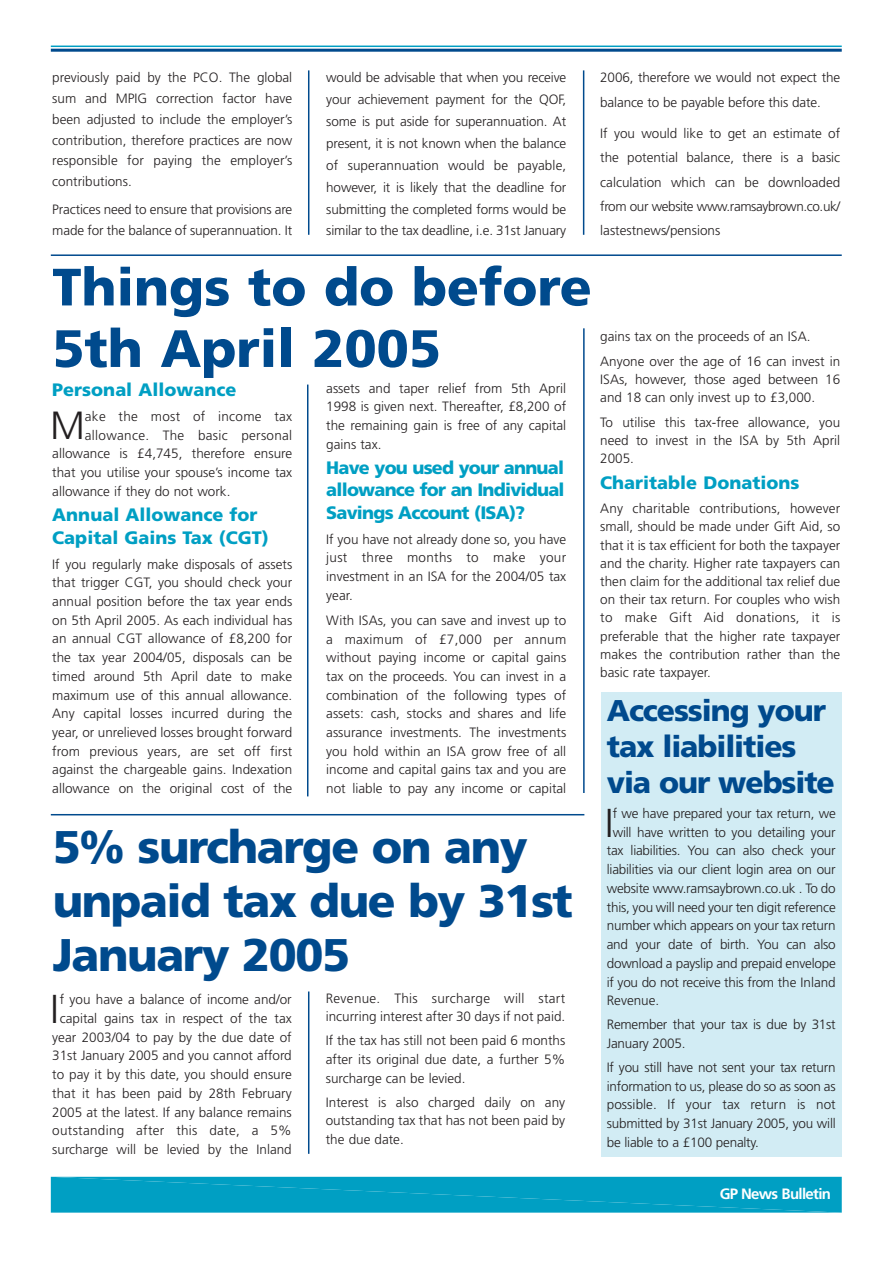
<style>
.page{position:relative;width:893px;height:1263px;background:#fff}
.page>*{position:absolute;margin:0;border:0;box-sizing:border-box;transform-origin:0 0}
.t1{font:900 52.5px/61.5px "Frutiger";color:#004a8d}
.t2{font:900 45.75px/54px "Frutiger";letter-spacing:-.03em;color:#004a8d}
.t3{font:300 40.35px "Frutiger";color:#231f20}
.t4{font:300 39.3px "Frutiger";color:#231f20}
.t5{font:900 30px/36px "Frutiger";letter-spacing:-.035em;color:#004a8d}
.t6{font:900 18px/22.4px "Frutiger";color:#009fc3}
.t7{font:700 15px "Frutiger";letter-spacing:-.045em;color:#fff}
.t8{font:300 13.5px/18.8px "Frutiger";color:#231f20;text-align:justify}
.t9{font:300 13.5px "Frutiger";letter-spacing:.02em;color:#231f20}
</style>
<div class="page">
<hr style="left:51px;top:46px;width:791px;height:1px;background:#009fc3">
<hr style="left:51px;top:49px;width:791px;height:3px;background:#004a8d">
<div style="left:51px;top:1177px;width:791px;height:35px;background:#009fc3"></div>
<hr style="left:51px;top:254px;width:791px;height:2px;background:#004a8d">
<hr style="left:307px;top:385px;width:1px;height:411px;background:#004a8d">
<hr style="left:583px;top:328px;width:2px;height:465px;background:#004a8d">
<hr style="left:308px;top:70px;width:1px;height:165px;background:#004a8d">
<hr style="left:583px;top:70px;width:1px;height:165px;background:#004a8d">
<hr style="left:51px;top:814px;width:533px;height:1px;background:#004a8d">
<div style="left:601px;top:692px;width:241px;height:464px;background:#d2ecf4"></div>
<hr style="left:308px;top:991px;width:1px;height:163px;background:#004a8d">
<p class="t8" style="left:52px;top:68px;width:241px;line-height:20.9px">previously paid by the PCO. The global sum and MPIG correction factor have been adjusted to include the employer’s contribution, therefore practices are now responsible for paying the employer’s contributions.</p>
<p class="t8" style="left:52px;top:200px;width:241px;line-height:21.5px">Practices need to ensure that provisions are made for the balance of superannuation. It</p>
<p class="t8" style="left:326px;top:67px;width:241px;line-height:21.9px">would be advisable that when you receive your achievement payment for the QOF, some is put aside for superannuation. At present, it is not known when the balance of superannuation would be payable, however, it is likely that the deadline for submitting the completed forms would be similar to the tax deadline, i.e. 31st January</p>
<p class="t8" style="left:600px;top:66px;width:241px;line-height:25px">2006, therefore we would not expect the balance to be payable before this date.</p>
<p class="t8" style="left:600px;top:122px;width:241px;line-height:24.5px">If you would like to get an estimate of the potential balance, there is a basic calculation which can be downloaded from our website www.ramsaybrown.co.uk/ lastestnews/pensions</p>
<h1 class="t1" style="left:52px;top:260px;width:541px">Things to do before<br>5th April 2005</h1>
<h3 class="t6" style="left:52px;top:380px;width:186px">Personal Allowance</h3>
<h3 class="t4" style="left:50px;top:409px;width:36px">M</h3>
<p class="t9" style="left:85px;top:411px;width:209px">ake the most of income tax</p>
<p class="t9" style="left:85px;top:430px;width:209px">allowance. The basic personal</p>
<p class="t8" style="left:52px;top:445px;width:241px">allowance is £4,745, therefore ensure</p>
<p class="t8" style="left:52px;top:464px;width:241px">that you utilise your spouse’s income tax</p>
<p class="t8" style="left:52px;top:483px;width:180px">allowance if they do not work.</p>
<h3 class="t6" style="left:52px;top:505px;width:218px">Annual Allowance for<br>Capital Gains Tax (CGT)</h3>
<p class="t8" style="left:52px;top:556px;width:241px">If you regularly make disposals of assets that trigger CGT, you should check your annual position before the tax year ends on 5th April 2005. As each individual has an annual CGT allowance of £8,200 for the tax year 2004/05, disposals can be timed around 5th April date to make maximum use of this annual allowance.<br>Any capital losses incurred during the year, or unrelieved losses brought forward from previous years, are set off first against the chargeable gains. Indexation allowance on the original cost of the</p>
<p class="t8" style="left:326px;top:380px;width:241px">assets and taper relief from 5th April 1998 is given next. Thereafter, £8,200 of the remaining gain is free of any capital gains tax.</p>
<h3 class="t6" style="left:326px;top:458px;width:240px;text-align:justify">Have you used your annual allowance for an Individual Savings Account (ISA)?</h3>
<p class="t8" style="left:326px;top:531px;width:241px">If you have not already done so, you have just three months to make your investment in an ISA for the 2004/05 tax year.</p>
<p class="t8" style="left:326px;top:612px;width:241px">With ISAs, you can save and invest up to a maximum of £7,000 per annum without paying income or capital gains tax on the proceeds. You can invest in a combination of the following types of assets: cash, stocks and shares and life assurance investments. The investments you hold within an ISA grow free of all income and capital gains tax and you are not liable to pay any income or capital</p>
<h2 class="t2" style="left:53px;top:823px;width:522px">5% surcharge on any unpaid tax due by 31st<br>January 2005</h2>
<p class="t8" style="left:52px;top:991px;width:241px;text-align:center">f you have a balance of income and/or capital gains tax in respect of the tax year 2003/04 to pay by the due date of 31st January 2005 and you cannot afford to pay it by this date, you should ensure that it has been paid by 28th February 2005 at the latest. If any balance remains outstanding after this date, a 5% surcharge will be levied by the Inland</p>
<p class="t8" style="left:326px;top:990px;width:241px">Revenue. This surcharge will start incurring interest after 30 days if not paid.</p>
<h3 class="t3" style="left:50px;top:992px;width:10px">I</h3>
<p class="t8" style="left:326px;top:1032px;width:241px">If the tax has still not been paid 6 months after its original due date, a further 5% surcharge can be levied.</p>
<p class="t8" style="left:326px;top:1094px;width:241px">Interest is also charged daily on any outstanding tax that has not been paid by the due date.</p>
<p class="t8" style="left:600px;top:325px;width:241px;line-height:24.6px">gains tax on the proceeds of an ISA.<br>Anyone over the age of 16 can invest in</p>
<p class="t8" style="left:600px;top:371px;width:241px;line-height:18.1px">ISAs, however, those aged between 16 and 18 can only invest up to £3,000.</p>
<p class="t8" style="left:600px;top:414px;width:241px;line-height:18.1px">To utilise this tax-free allowance, you need to invest in the ISA by 5th April 2005.</p>
<h3 class="t6" style="left:600px;top:472px;width:201px">Charitable Donations</h3>
<p class="t8" style="left:600px;top:500px;width:241px;line-height:18.1px">Any charitable contributions, however small, should be made under Gift Aid, so that it is tax efficient for both the taxpayer and the charity. Higher rate taxpayers can then claim for the additional tax relief due on their tax return. For couples who wish to make Gift Aid donations, it is preferable that the higher rate taxpayer makes the contribution rather than the basic rate taxpayer.</p>
<h3 class="t5" style="left:607px;top:695px;width:230px">Accessing your tax liabilities via our website</h3>
<h3 class="t3" style="left:605px;top:806px;width:10px">I</h3>
<p class="t8" style="left:613px;top:805px;width:224px">f we have prepared your tax return, we</p>
<p class="t8" style="left:613px;top:824px;width:224px">will have written to you detailing your</p>
<p class="t8" style="left:607px;top:842px;width:230px">tax liabilities. You can also check your</p>
<p class="t8" style="left:607px;top:861px;width:230px">liabilities via our client login area on our</p>
<p class="t8" style="left:607px;top:880px;width:230px">website www.ramsaybrown.co.uk . To do</p>
<p class="t8" style="left:607px;top:899px;width:230px">this, you will need your ten digit reference</p>
<p class="t8" style="left:607px;top:917px;width:230px">number which appears on your tax return</p>
<p class="t8" style="left:607px;top:936px;width:230px">and your date of birth. You can also</p>
<p class="t8" style="left:607px;top:955px;width:230px">download a payslip and prepaid envelope</p>
<p class="t8" style="left:607px;top:974px;width:230px">if you do not receive this from the Inland</p>
<p class="t8" style="left:607px;top:992px;width:54px">Revenue.</p>
<p class="t8" style="left:607px;top:1016px;width:230px">Remember that your tax is due by 31st<br>January 2005.</p>
<p class="t8" style="left:607px;top:1059px;width:230px">If you still have not sent your tax return information to us, please do so as soon as possible. If your tax return is not submitted by 31st January 2005, you will be liable to a £100 penalty.</p>
<p class="t7" style="left:720px;top:1188px;width:113px">GP News Bulletin</p>
</div>
